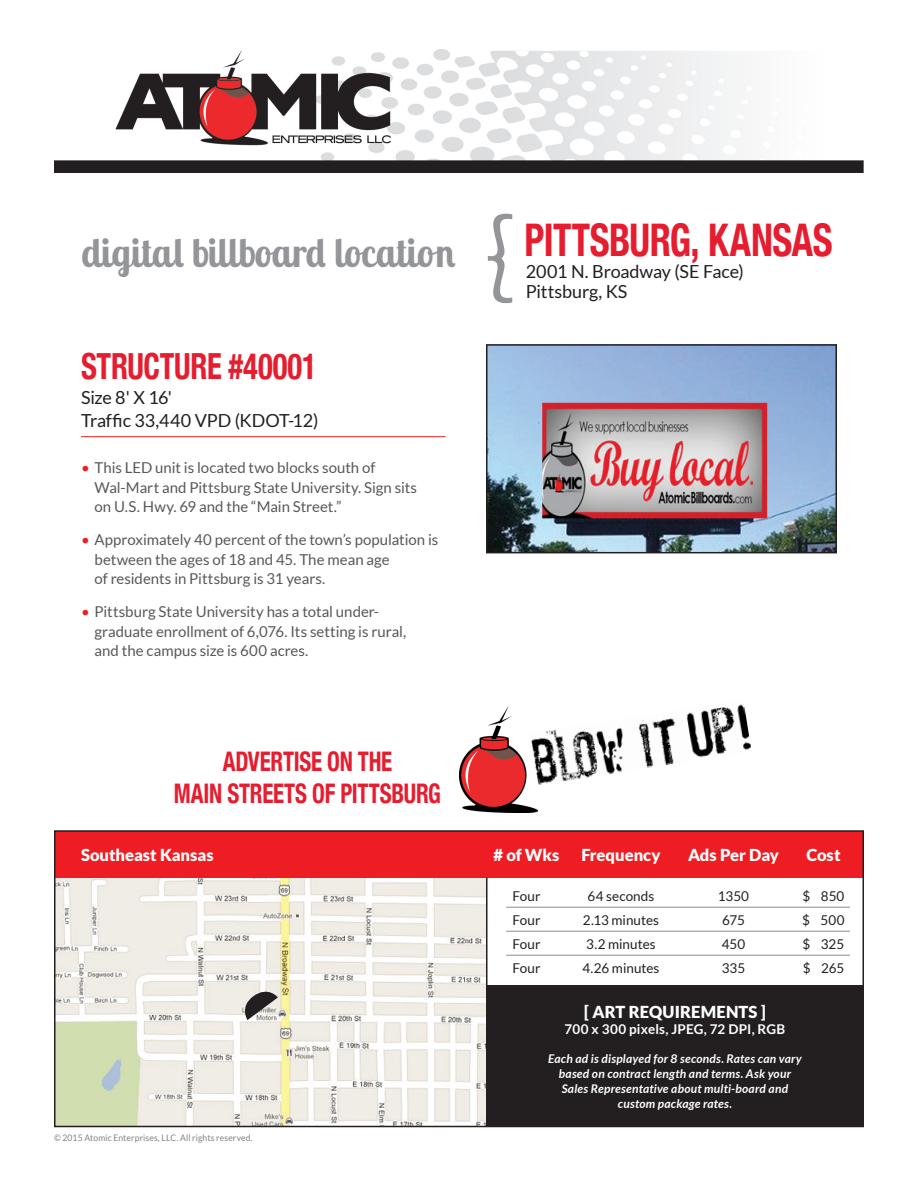
<style>
.page{position:relative;width:918px;height:1188px;background:#fff}
.page>*{position:absolute;margin:0;border:0;box-sizing:border-box;transform-origin:0 0}
.t1{font:700 90px "Lobster Two";color:#939598;scale:1.15 1}
.Head_Berkely_Italic{font:700 condensed 45px "Helvetica Neue";letter-spacing:-.01em;color:#e61d2e;scale:.85 1}
.Head_Berkely_Italic-2{font:700 40.5px "Lobster Two";color:#939598;scale:.95 1}
.Head_Berkely_Italic-3{font:700 condensed 36px "Helvetica Neue";letter-spacing:-.01em;color:#e61d2e;scale:.85 1}
.Head_Berkely_Italic-4{font:700 condensed 27px/31.5px "Helvetica Neue";letter-spacing:-.01em;color:#e61d2e;text-align:center;scale:.85 1}
.Head_Berkely_Italic-5{font:18px "Lato";letter-spacing:-.01em;color:#231f20}
.Head_Berkely_Italic-6{font:900 16.5px "Lato";color:#fff}
.Head_Berkely_Italic-7{font:15px/19.5px "Lato";letter-spacing:-.005em;color:#57585a}
.Head_Berkely_Italic-8{font:13.5px "Lato";color:#231f20}
.Head_Berkely_Italic-9{font:700 13.5px "Lato";letter-spacing:.015em;color:#fff}
.Head_Berkely_Italic-10{font:italic 700 12px/15px "Lato";letter-spacing:.02em;color:#fff;text-align:center}
.Head_Berkely_Italic-11{font:9px "Lato";letter-spacing:.015em;color:#808285;scale:.95 1}
.s1{color:#ee1d23}
</style>
<div class="page">
<img style="left:57px;top:878px;width:429px;height:246px">
<svg style="left:239px;top:985px;width:39px;height:35px"></svg>
<img style="left:54px;top:49px;width:810px;height:124px">
<hr style="left:81px;top:436px;width:365px;height:1px;background:#ee1d23">
<div style="left:54px;top:831px;width:810px;height:47px;background:#ee1d23"></div>
<div style="left:54px;top:830px;width:810px;height:297px;border:2px solid #231f20"></div>
<hr style="left:486px;top:877px;width:2px;height:250px;background:#231f20">
<hr style="left:506px;top:907px;width:344px;height:1px;background:#908b8c">
<hr style="left:506px;top:931px;width:344px;height:1px;background:#908b8c">
<hr style="left:506px;top:955px;width:344px;height:1px;background:#908b8c">
<div style="left:486px;top:986px;width:378px;height:141px;background:#231f20"></div>
<img style="left:489px;top:347px;width:345px;height:203px">
<div style="left:486px;top:344px;width:351px;height:209px;border:2px solid #231f20"></div>
<img style="left:459px;top:706px;width:79px;height:107px">
<img style="left:530px;top:704px;width:221px;height:81px">
<p class="Head_Berkely_Italic-2" style="left:81px;top:227px;width:396px">digital billboard location</p>
<p class="Head_Berkely_Italic-3" style="left:81px;top:336px;width:279px">STRUCTURE #40001</p>
<p class="Head_Berkely_Italic-5" style="left:81px;top:388px;width:92px">Size 8' X 16'</p>
<p class="Head_Berkely_Italic-5" style="left:81px;top:410px;width:239px">Traffic 33,440 VPD (KDOT-12)</p>
<p class="Head_Berkely_Italic-7" style="left:94px;top:458px;width:324px;text-indent:-14px"><span class="s1">•</span> This LED unit is located two blocks south of<br>Wal-Mart and Pittsburg State University. Sign sits on U.S. Hwy. 69 and the “Main Street.”</p>
<p class="Head_Berkely_Italic-7" style="left:94px;top:530px;width:345px;text-indent:-14px"><span class="s1">•</span> Approximately 40 percent of the town’s population is between the ages of 18 and 45. The mean age<br>of residents in Pittsburg is 31 years.</p>
<p class="Head_Berkely_Italic-7" style="left:94px;top:602px;width:313px;text-indent:-14px"><span class="s1">•</span> Pittsburg State University has a total under&shy;graduate enrollment of 6,076. Its setting is rural, and the campus size is 600 acres.</p>
<p class="t1" style="left:485px;top:191px;width:27px">{</p>
<p class="Head_Berkely_Italic" style="left:525px;top:202px;width:364px">PITTSBURG, KANSAS</p>
<p class="Head_Berkely_Italic-5" style="left:526px;top:262px;width:219px">2001 N. Broadway (SE Face)</p>
<p class="Head_Berkely_Italic-5" style="left:526px;top:281px;width:103px">Pittsburg, KS</p>
<p class="Head_Berkely_Italic-4" style="left:174px;top:744px;width:316px">ADVERTISE ON THE<br>MAIN STREETS OF PITTSBURG</p>
<p class="Head_Berkely_Italic-6" style="left:81px;top:845px;width:134px">Southeast Kansas</p>
<p class="Head_Berkely_Italic-11" style="left:54px;top:1133px;width:211px">© 2015 Atomic Enterprises, LLC. All rights reserved.</p>
<p class="Head_Berkely_Italic-6" style="left:494px;top:845px;width:67px"># of Wks</p>
<p class="Head_Berkely_Italic-6" style="left:581px;top:845px;width:81px">Frequency</p>
<p class="Head_Berkely_Italic-6" style="left:688px;top:845px;width:92px">Ads Per Day</p>
<p class="Head_Berkely_Italic-6" style="left:806px;top:845px;width:36px">Cost</p>
<p class="Head_Berkely_Italic-8" style="left:512px;top:889px;width:30px">Four</p>
<p class="Head_Berkely_Italic-8" style="left:588px;top:889px;width:68px">64 seconds</p>
<p class="Head_Berkely_Italic-8" style="left:718px;top:889px;width:33px">1350</p>
<p class="Head_Berkely_Italic-8" style="left:803px;top:889px;width:43px">$ 850</p>
<p class="Head_Berkely_Italic-8" style="left:512px;top:913px;width:30px">Four</p>
<p class="Head_Berkely_Italic-8" style="left:583px;top:913px;width:78px">2.13 minutes</p>
<p class="Head_Berkely_Italic-8" style="left:722px;top:913px;width:24px">675</p>
<p class="Head_Berkely_Italic-8" style="left:802px;top:913px;width:44px">$ 500</p>
<p class="Head_Berkely_Italic-8" style="left:512px;top:937px;width:30px">Four</p>
<p class="Head_Berkely_Italic-8" style="left:586px;top:937px;width:71px">3.2 minutes</p>
<p class="Head_Berkely_Italic-8" style="left:722px;top:937px;width:25px">450</p>
<p class="Head_Berkely_Italic-8" style="left:803px;top:937px;width:43px">$ 325</p>
<p class="Head_Berkely_Italic-8" style="left:512px;top:961px;width:30px">Four</p>
<p class="Head_Berkely_Italic-8" style="left:583px;top:961px;width:78px">4.26 minutes</p>
<p class="Head_Berkely_Italic-8" style="left:722px;top:961px;width:25px">335</p>
<p class="Head_Berkely_Italic-8" style="left:803px;top:961px;width:43px">$ 265</p>
<p class="Head_Berkely_Italic-6" style="left:584px;top:1002px;width:183px">[ ART REQUIREMENTS ]</p>
<p class="Head_Berkely_Italic-9" style="left:565px;top:1022px;width:222px">700 x 300 pixels, JPEG, 72 DPI, RGB</p>
<p class="Head_Berkely_Italic-10" style="left:548px;top:1051px;width:255px">Each ad is displayed for 8 seconds. Rates can vary based on contract length and terms. Ask your Sales Representative about multi-board and custom package rates.</p>
</div>
